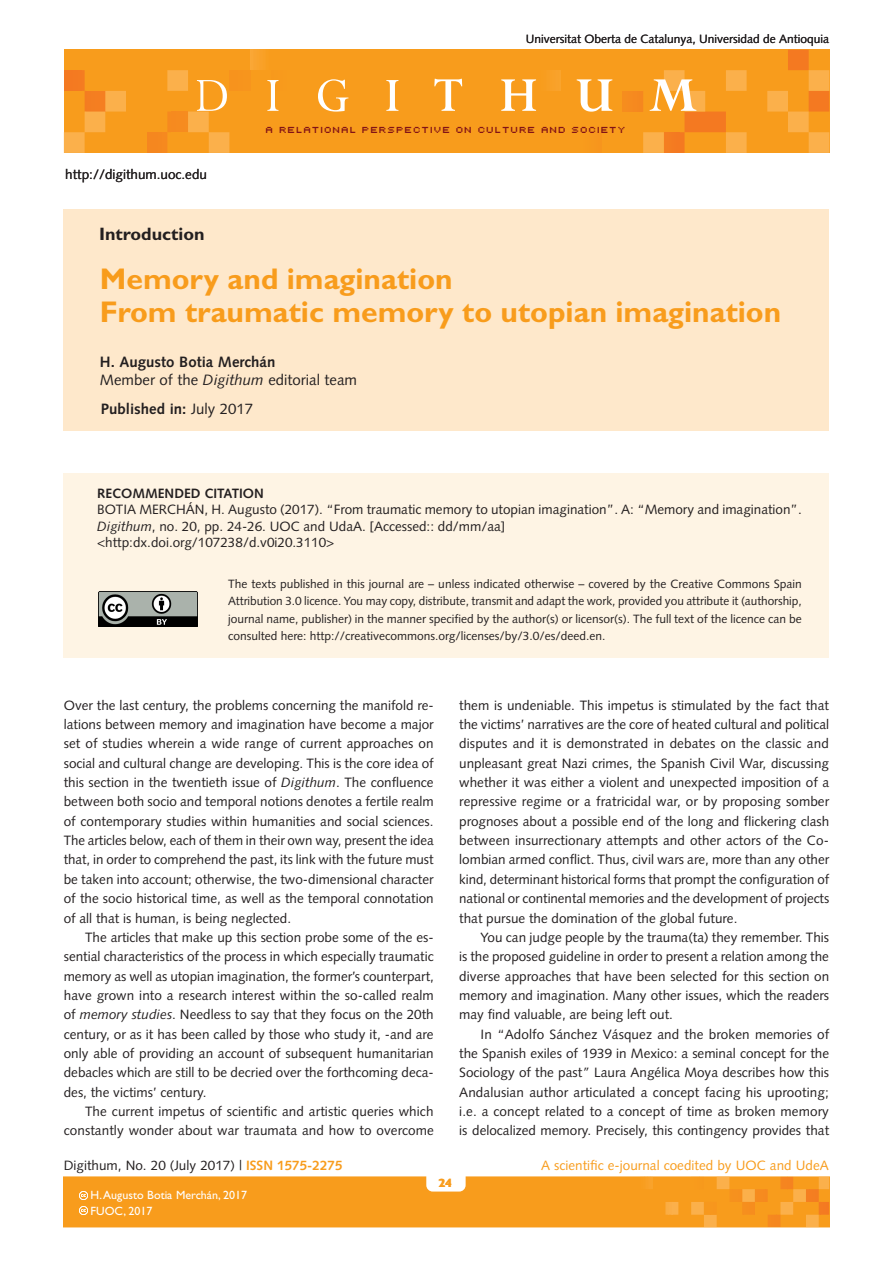
<style>
.page{position:relative;width:893px;height:1263px;background:#fff}
.page>*{position:absolute;margin:0;border:0;box-sizing:border-box;transform-origin:0 0}
._00_Titol{font:700 30px "Gill Sans";color:#f89c1c}
._00_Pretitol{font:700 18px "Gill Sans";color:#231f20}
._001_Dades_autor_i_d{font:15px "Syntax LT";color:#231f20}
._001_Nom_autor{font:700 15px "Syntax LT";color:#231f20}
._001_Dades_autor_i_d-2{font:700 15px "Syntax LT";color:#231f20}
._02_PARAGRAF_GENERAL{font:13.5px/19.4px "Syntax LT";color:#231f20;text-align:justify}
._02_PRIMER_PARAGRAF{font:13.5px/19.4px "Syntax LT";color:#231f20;text-align:justify}
._05_Citacio_recomena{font:13.5px/16.5px "Syntax LT";color:#231f20}
.t1{font:13.5px "Syntax LT";color:#f89c1c}
.t2{font:700 13.5px "Syntax LT";color:#231f20}
._05_Creative_commons{font:12px/17.2px "Syntax LT";color:#231f20;text-align:justify}
.t3{font:12px "Gill Sans";color:#fff}
.t4{font:700 12px "Gill Sans";color:#f89c1c}
.t5{font:9.75px "Uni 0554";color:#821316}
.s1{font-style:italic}
.s2{font-weight:400}
.s3{font-weight:700;color:#f89c1c}
</style>
<div class="page">
<hr style="left:829px;top:1177px;width:1px;height:50px;background:#f47921">
<div style="left:64px;top:209px;width:765px;height:222px;background:#fee8cb"></div>
<svg style="left:64px;top:1177px;width:765px;height:50px;background:#f89d21"></svg>
<div style="left:64px;top:473px;width:765px;height:185px;background:#fef4e4"></div>
<img style="left:99px;top:592px;width:99px;height:35px">
<div style="left:64px;top:49px;width:765px;height:104px;background:#f89c1c"></div>
<hr style="left:247px;top:70px;width:3px;height:21px;background:#f7951d">
<div style="left:242px;top:70px;width:5px;height:21px;background:#f7951d"></div>
<hr style="left:238px;top:70px;width:4px;height:21px;background:#f7941d">
<div style="left:233px;top:70px;width:5px;height:21px;background:#f7931d"></div>
<hr style="left:229px;top:70px;width:4px;height:21px;background:#f7931d">
<hr style="left:596px;top:132px;width:2px;height:21px;background:#f7961d">
<hr style="left:598px;top:132px;width:2px;height:21px;background:#f7951d">
<hr style="left:600px;top:132px;width:2px;height:21px;background:#f7951d">
<hr style="left:602px;top:50px;width:2px;height:103px;background:#f7941d">
<hr style="left:620px;top:50px;width:2px;height:103px;background:#f68e1e">
<hr style="left:622px;top:91px;width:2px;height:21px;background:#f68d1e">
<hr style="left:624px;top:91px;width:2px;height:21px;background:#f68d1e">
<hr style="left:626px;top:91px;width:2px;height:21px;background:#f68c1f">
<svg style="left:628px;top:91px;width:7px;height:21px"></svg>
<hr style="left:635px;top:91px;width:2px;height:21px;background:#f6891f">
<hr style="left:637px;top:91px;width:2px;height:21px;background:#f5881f">
<hr style="left:639px;top:91px;width:2px;height:21px;background:#f5871f">
<hr style="left:641px;top:91px;width:2px;height:21px;background:#f5871f">
<hr style="left:250px;top:50px;width:2px;height:20px;background:#faa837">
<svg style="left:252px;top:50px;width:11px;height:20px"></svg>
<svg style="left:64px;top:70px;width:165px;height:83px"></svg>
<svg style="left:267px;top:80px;width:11px;height:31px"></svg>
<svg style="left:318px;top:79px;width:30px;height:33px"></svg>
<svg style="left:386px;top:80px;width:12px;height:31px"></svg>
<svg style="left:434px;top:79px;width:28px;height:32px"></svg>
<svg style="left:501px;top:70px;width:60px;height:41px"></svg>
<svg style="left:577px;top:79px;width:35px;height:33px"></svg>
<svg style="left:643px;top:50px;width:186px;height:103px"></svg>
<p class="_05_Creative_commons" style="left:526px;top:30px;width:305px">Universitat Oberta de Catalunya, Universidad de Antioquia</p>
<p class="_02_PARAGRAF_GENERAL" style="left:65px;top:164px;width:143px">http://digithum.uoc.edu</p>
<p class="_00_Pretitol" style="left:99px;top:223px;width:107px">Introduction</p>
<p class="t5" style="left:266px;top:122px;width:362px">A RELATIONAL PERSPECTIVE ON CULTURE AND SOCIETY</p>
<p class="_00_Titol" style="left:100px;top:261px;width:354px">Memory and imagination</p>
<p class="_00_Titol" style="left:100px;top:294px;width:683px">From traumatic memory to utopian imagination</p>
<p class="_001_Nom_autor" style="left:100px;top:353px;width:177px">H. Augusto Botia Merchán</p>
<p class="_001_Dades_autor_i_d" style="left:100px;top:371px;width:259px">Member of the <span class="s1">Digithum</span> editorial team</p>
<p class="_001_Dades_autor_i_d-2" style="left:101px;top:400px;width:154px">Published in: <span class="s2">July 2017</span></p>
<p class="t2" style="left:97px;top:486px;width:168px">RECOMMENDED CITATION</p>
<p class="_05_Citacio_recomena" style="left:97px;top:502px;width:706px">BOTIA MERCHÁN, H. Augusto (2017). “From traumatic memory to utopian imagination”. A: “Memory and imagination”.<br><span class="s1">Digithum</span>, no. 20, pp. 24-26. UOC and UdaA. [Accessed:: dd/mm/aa]</p>
<p class="_05_Citacio_recomena" style="left:97px;top:535px;width:239px">&lt;http:dx.doi.org/107238/d.v0i20.3110&gt;</p>
<p class="_05_Creative_commons" style="left:228px;top:575px;width:575px">The texts published in this journal are – unless indicated otherwise – covered by the Creative Commons Spain Attribution 3.0 licence. You may copy, distribute, transmit and adapt the work, provided you attribute it (authorship, journal name, publisher) in the manner specified by the author(s) or licensor(s). The full text of the licence can be consulted here: http://creativecommons.org/licenses/by/3.0/es/deed.en.</p>
<p class="_02_PRIMER_PARAGRAF" style="left:64px;top:695px;width:371px">Over the last century, the problems concerning the manifold re&shy;lations between memory and imagination have become a major set of studies wherein a wide range of current approaches on social and cultural change are developing. This is the core idea of this section in the twentieth issue of <span class="s1">Digithum</span>. The confluence between both socio and temporal notions denotes a fertile realm of contemporary studies within humanities and social sciences.<br>The articles below, each of them in their own way, present the idea that, in order to comprehend the past, its link with the future must be taken into account; otherwise, the two-dimensional character of the socio historical time, as well as the temporal connotation of all that is human, is being neglected.</p>
<p class="_02_PARAGRAF_GENERAL" style="left:64px;top:927px;width:372px;text-indent:21px">The articles that make up this section probe some of the es&shy;sential characteristics of the process in which especially traumatic memory as well as utopian imagination, the former’s counterpart, have grown into a research interest within the so-called realm of <span class="s1">memory studies</span>. Needless to say that they focus on the 20th century, or as it has been called by those who study it, -and are only able of providing an account of subsequent humanitarian debacles which are still to be decried over the forthcoming deca&shy;des, the victims’ century.</p>
<p class="_02_PARAGRAF_GENERAL" style="left:64px;top:1102px;width:372px;text-align:right">The current impetus of scientific and artistic queries which constantly wonder about war traumata and how to overcome</p>
<p class="_02_PARAGRAF_GENERAL" style="left:459px;top:695px;width:372px">them is undeniable. This impetus is stimulated by the fact that the victims’ narratives are the core of heated cultural and political disputes and it is demonstrated in debates on the classic and unpleasant great Nazi crimes, the Spanish Civil War, discussing whether it was either a violent and unexpected imposition of a repressive regime or a fratricidal war, or by proposing somber prognoses about a possible end of the long and flickering clash between insurrectionary attempts and other actors of the Co&shy;lombian armed conflict. Thus, civil wars are, more than any other kind, determinant historical forms that prompt the configuration of national or continental memories and the development of projects that pursue the domination of the global future.</p>
<p class="_02_PARAGRAF_GENERAL" style="left:459px;top:927px;width:372px;text-indent:21px">You can judge people by the trauma(ta) they remember. This is the proposed guideline in order to present a relation among the diverse approaches that have been selected for this section on memory and imagination. Many other issues, which the readers may find valuable, are being left out.</p>
<p class="_02_PARAGRAF_GENERAL" style="left:459px;top:1024px;width:372px;text-indent:21px">In “Adolfo Sánchez Vásquez and the broken memories of the Spanish exiles of 1939 in Mexico: a seminal concept for the Sociology of the past<span class="s1">”</span> Laura Angélica Moya describes how this Andalusian author articulated a concept facing his uprooting; i.e. a concept related to a concept of time as broken memory is delocalized memory. Precisely, this contingency provides that</p>
<p class="_02_PARAGRAF_GENERAL" style="left:64px;top:1155px;width:280px">Digithum, No. 20 (July 2017) | <span class="s3">ISSN 1575-2275</span></p>
<p class="t1" style="left:541px;top:1157px;width:289px">A scientific e-journal coedited by UOC and UdeA</p>
<p class="t3" style="left:91px;top:1188px;width:158px">H. Augusto Botia Merchán, 2017</p>
<p class="t3" style="left:91px;top:1204px;width:63px">FUOC, 2017</p>
<p class="t4" style="left:439px;top:1176px;width:15px">24</p>
</div>
